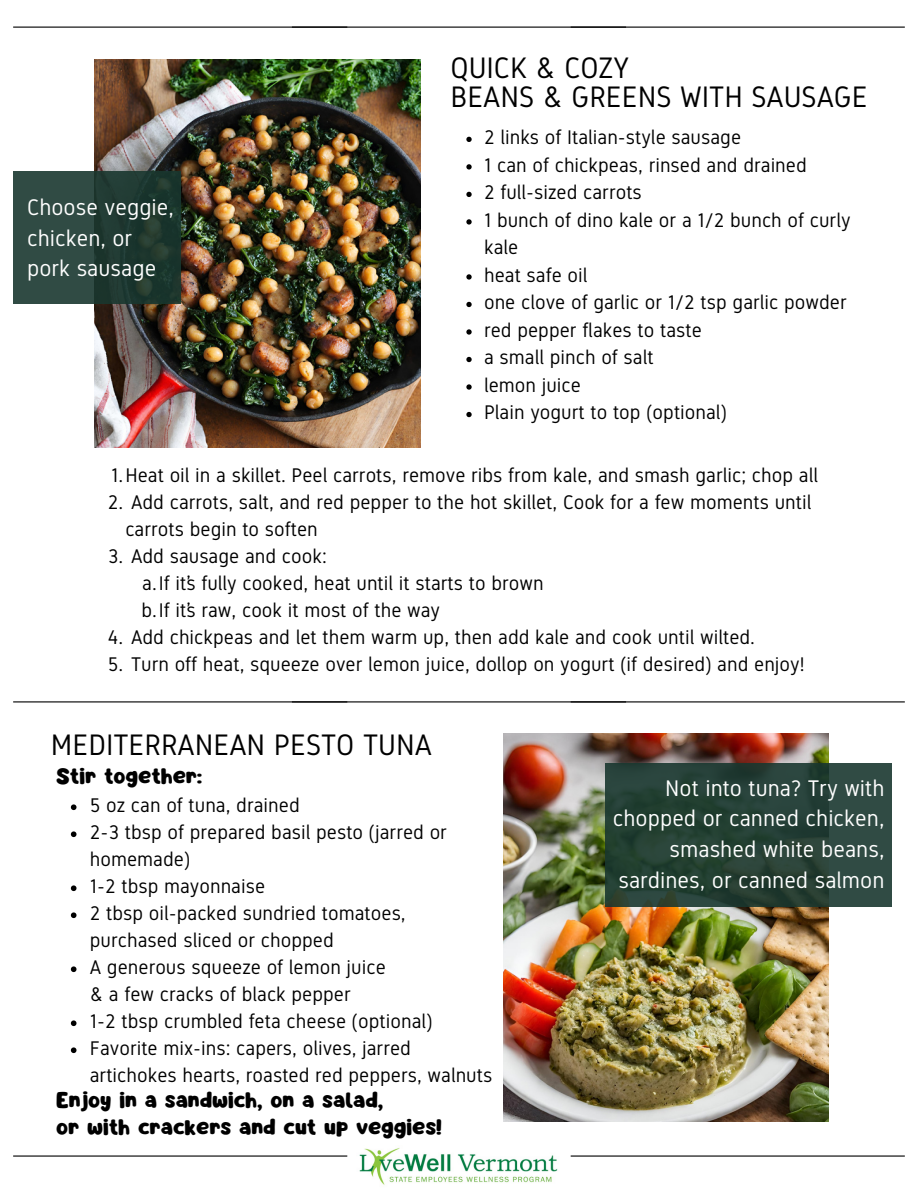
<style>
.page{position:relative;width:918px;height:1188px;background:#fff}
.page>*{position:absolute;margin:0;border:0;box-sizing:border-box;transform-origin:0 0}
.t1{font:29.7px "Gidole";color:#000}
.t2{font:22.5px/30.8px "Gidole";color:#fff}
.t3{font:19.8px/27px "Gidole";color:#000}
.t4{font:19.8px "Mango";color:#000}
</style>
<div class="page">
<img style="left:95px;top:60px;width:325px;height:388px">
<img style="left:503px;top:733px;width:325px;height:388px">
<hr style="left:13px;top:1155px;width:334px;height:2px;background:#000">
<hr style="left:571px;top:1155px;width:334px;height:2px;background:#000">
<svg style="left:13px;top:171px;width:168px;height:133px;background:#264139"></svg>
<svg style="left:605px;top:763px;width:287px;height:144px;background:#274237"></svg>
<img style="left:359px;top:1148px;width:199px;height:37px">
<hr style="left:571px;top:701px;width:334px;height:1px;background:#000">
<hr style="left:292px;top:701px;width:334px;height:1px;background:#000">
<hr style="left:13px;top:701px;width:334px;height:1px;background:#000">
<hr style="left:571px;top:27px;width:334px;height:1px;background:#000">
<hr style="left:292px;top:27px;width:334px;height:1px;background:#000">
<hr style="left:13px;top:27px;width:334px;height:1px;background:#000">
<svg style="left:71px;top:804px;width:6px;height:6px"></svg>
<svg style="left:71px;top:831px;width:6px;height:6px"></svg>
<svg style="left:71px;top:885px;width:6px;height:6px"></svg>
<svg style="left:71px;top:912px;width:6px;height:6px"></svg>
<svg style="left:71px;top:966px;width:6px;height:6px"></svg>
<svg style="left:71px;top:1020px;width:6px;height:6px"></svg>
<svg style="left:71px;top:1047px;width:6px;height:6px"></svg>
<svg style="left:466px;top:137px;width:6px;height:5px"></svg>
<svg style="left:466px;top:164px;width:6px;height:6px"></svg>
<svg style="left:466px;top:192px;width:6px;height:5px"></svg>
<svg style="left:466px;top:219px;width:6px;height:6px"></svg>
<svg style="left:466px;top:274px;width:6px;height:6px"></svg>
<svg style="left:466px;top:302px;width:6px;height:5px"></svg>
<svg style="left:466px;top:329px;width:6px;height:6px"></svg>
<svg style="left:466px;top:357px;width:6px;height:5px"></svg>
<svg style="left:466px;top:384px;width:6px;height:6px"></svg>
<svg style="left:466px;top:412px;width:6px;height:5px"></svg>
<p class="t2" style="left:27px;top:192px;width:148px">Choose veggie, chicken, or pork sausage</p>
<p class="t1" style="left:451px;top:51px;width:180px">QUICK &amp; COZY</p>
<p class="t1" style="left:451px;top:80px;width:419px">BEANS &amp; GREENS WITH SAUSAGE</p>
<p class="t3" style="left:484px;top:124px;width:259px">2 links of Italian-style sausage</p>
<p class="t3" style="left:484px;top:151px;width:324px">1 can of chickpeas, rinsed and drained</p>
<p class="t3" style="left:484px;top:179px;width:159px">2 full-sized carrots</p>
<p class="t3" style="left:484px;top:206px;width:368px;line-height:27.5px">1 bunch of dino kale or a 1/2 bunch of curly kale</p>
<p class="t3" style="left:484px;top:261px;width:105px">heat safe oil</p>
<p class="t3" style="left:484px;top:289px;width:364px">one clove of garlic or 1/2 tsp garlic powder</p>
<p class="t3" style="left:484px;top:316px;width:219px">red pepper flakes to taste</p>
<p class="t3" style="left:484px;top:344px;width:171px">a small pinch of salt</p>
<p class="t3" style="left:484px;top:372px;width:98px">lemon juice</p>
<p class="t3" style="left:484px;top:399px;width:244px">Plain yogurt to top (optional)</p>
<p class="t3" style="left:111px;top:461px;width:708px">1.Heat oil in a skillet. Peel carrots, remove ribs from kale, and smash garlic; chop all</p>
<p class="t3" style="left:125px;top:488px;width:688px;text-indent:-17px">2. Add carrots, salt, and red pepper to the hot skillet, Cook for a few moments until carrots begin to soften</p>
<p class="t3" style="left:108px;top:542px;width:220px">3. Add sausage and cook:</p>
<p class="t3" style="left:142px;top:569px;width:403px">a.If it’s fully cooked, heat until it starts to brown</p>
<p class="t3" style="left:141px;top:596px;width:300px">b.If it’s raw, cook it most of the way</p>
<p class="t3" style="left:108px;top:623px;width:649px">4. Add chickpeas and let them warm up, then add kale and cook until wilted.</p>
<p class="t3" style="left:108px;top:650px;width:698px">5. Turn off heat, squeeze over lemon juice, dollop on yogurt (if desired) and enjoy!</p>
<p class="t1" style="left:51px;top:728px;width:383px">MEDITERRANEAN PESTO TUNA</p>
<p class="t4" style="left:56px;top:768px;width:148px">Stir together:</p>
<p class="t3" style="left:90px;top:792px;width:211px">5 oz can of tuna, drained</p>
<p class="t3" style="left:90px;top:819px;width:359px">2-3 tbsp of prepared basil pesto (jarred or homemade)</p>
<p class="t3" style="left:90px;top:873px;width:177px">1-2 tbsp mayonnaise</p>
<p class="t3" style="left:90px;top:900px;width:317px">2 tbsp oil-packed sundried tomatoes, purchased sliced or chopped</p>
<p class="t3" style="left:90px;top:954px;width:298px">A generous squeeze of lemon juice &amp; a few cracks of black pepper</p>
<p class="t3" style="left:90px;top:1008px;width:344px">1-2 tbsp crumbled feta cheese (optional)</p>
<p class="t3" style="left:90px;top:1035px;width:404px">Favorite mix-ins: capers, olives, jarred artichokes hearts, roasted red peppers, walnuts</p>
<p class="t4" style="left:56px;top:1092px;width:329px">Enjoy in a sandwich, on a salad,</p>
<p class="t4" style="left:56px;top:1119px;width:387px">or with crackers and cut up veggies!</p>
<p class="t2" style="left:665px;top:773px;width:221px">Not into tuna? Try with</p>
<p class="t2" style="left:613px;top:803px;width:273px">chopped or canned chicken,</p>
<p class="t2" style="left:670px;top:834px;width:216px">smashed white beans,</p>
<p class="t2" style="left:618px;top:865px;width:268px">sardines, or canned salmon</p>
</div>
